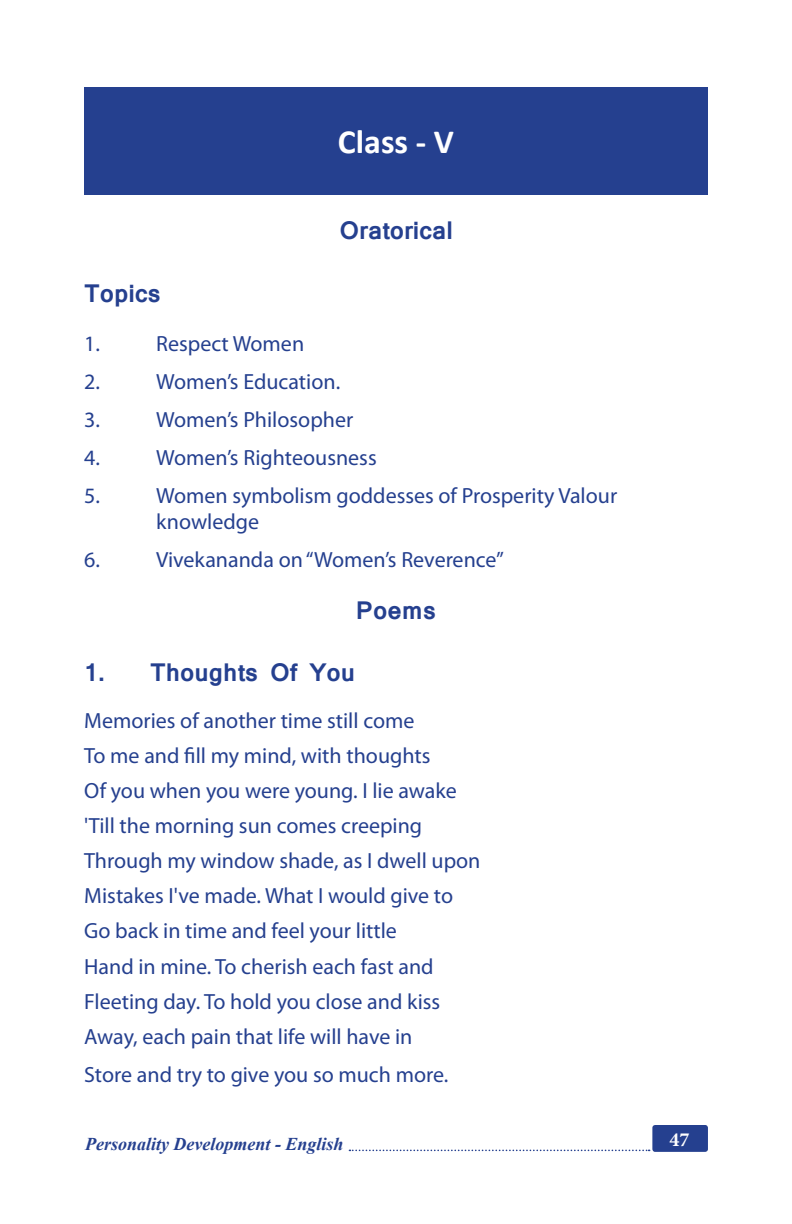
<style>
.page{position:relative;width:792px;height:1224px;background:#fff}
.page>*{position:absolute;margin:0;border:0;box-sizing:border-box;transform-origin:0 0}
.t1{font:700 34px "Calibri";color:#fff}
.t2{font:700 24px "Mangal";color:#25408f}
.t3{font:22px/35.2px "Myriad Pro";color:#25408f}
.t4{font:700 20px "Minion Pro";color:#fff}
.t5{font:italic 700 18px "Times New Roman";color:#25408f}
</style>
<div class="page">
<div style="left:653px;top:1126px;width:54px;height:25px;background:#25408f;border-radius:2px"></div>
<div style="left:652px;top:1125px;width:56px;height:27px;border:2px solid #25408f;border-radius:2px"></div>
<svg style="left:349px;top:1150px;width:301px;height:1px"></svg>
<div style="left:84px;top:87px;width:624px;height:107px;background:#25408f"></div>
<h1 class="t1" style="left:338px;top:121px;width:118px">Class - V</h1>
<p class="t2" style="left:339px;top:208px;width:115px">Oratorical</p>
<p class="t2" style="left:84px;top:271px;width:78px">Topics</p>
<p class="t3" style="left:84px;top:325px;width:17px">1.</p>
<p class="t3" style="left:156px;top:325px;width:150px">Respect Women</p>
<p class="t3" style="left:84px;top:363px;width:17px">2.</p>
<p class="t3" style="left:156px;top:363px;width:186px">Women’s Education.</p>
<p class="t3" style="left:84px;top:401px;width:17px">3.</p>
<p class="t3" style="left:156px;top:401px;width:199px">Women’s Philosopher</p>
<p class="t3" style="left:84px;top:439px;width:17px">4.</p>
<p class="t3" style="left:156px;top:439px;width:222px">Women’s Righteousness</p>
<p class="t3" style="left:84px;top:477px;width:17px">5.</p>
<p class="t3" style="left:156px;top:481px;width:463px;line-height:26.6px">Women symbolism goddesses of Prosperity Valour knowledge</p>
<p class="t3" style="left:84px;top:542px;width:17px">6.</p>
<p class="t3" style="left:156px;top:542px;width:349px">Vivekananda on “Women’s Reverence”</p>
<p class="t2" style="left:356px;top:588px;width:82px">Poems</p>
<p class="t2" style="left:84px;top:651px;width:273px">1. Thoughts Of You</p>
<p class="t3" style="left:84px;top:703px;width:398px">Memories of another time still come<br>To me and fill my mind, with thoughts<br>Of you when you were young. I lie awake 'Till the morning sun comes creeping Through my window shade, as I dwell upon Mistakes I've made. What I would give to Go back in time and feel your little<br>Hand in mine. To cherish each fast and Fleeting day. To hold you close and kiss Away, each pain that life will have in</p>
<p class="t3" style="left:84px;top:1056px;width:366px">Store and try to give you so much more.</p>
<p class="t5" style="left:85px;top:1131px;width:260px">Personality Development - English</p>
<p class="t4" style="left:669px;top:1125px;width:21px">47</p>
</div>
